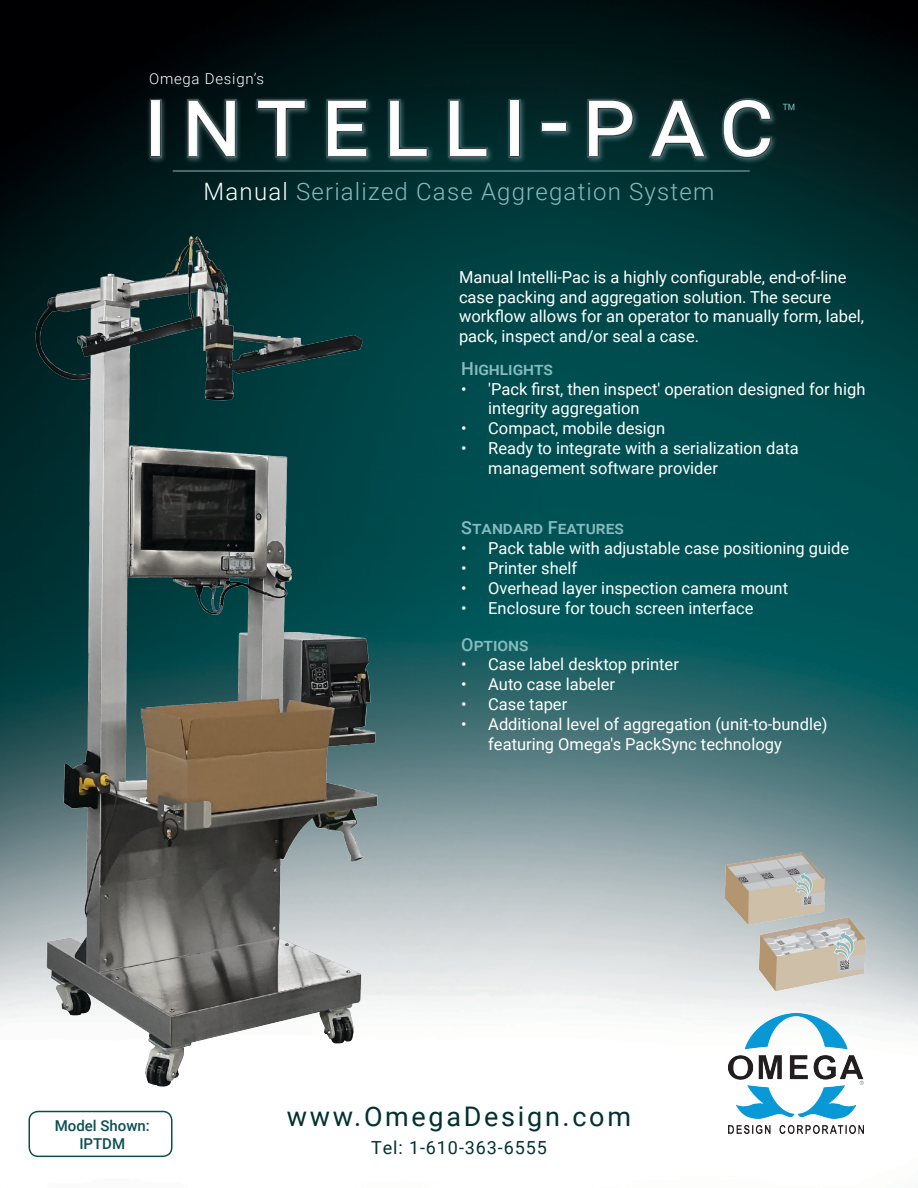
<style>
.page{position:relative;width:918px;height:1188px;background:#fff}
.page>*{position:absolute;margin:0;border:0;box-sizing:border-box;transform-origin:0 0}
.t1{font:97.5px "Roboto";letter-spacing:.15em;color:#fff}
.url{font:27px "Roboto";letter-spacing:.1em;color:#003132}
.Subtitle{font:300 24px "Roboto";letter-spacing:.05em;color:#86babe}
.bullets_header{font:500 18px "Roboto";color:#86babe}
.phone{font:18px "Roboto";letter-spacing:.05em;color:#003132}
.body{font:16.5px/19.8px "Roboto";color:#fff}
.model_shown{font:500 15px "Roboto";color:#0d4f51}
.small_intro_text{font:300 15px "Roboto";letter-spacing:.05em;color:#fff}
.s1{color:#fff}
</style>
<div class="page">
<img style="left:0;top:0;width:918px;height:1158px">
<img style="left:729px;top:1013px;width:135px;height:121px">
<div style="left:44px;top:47px;width:874px;height:144px;background:#86babe;opacity:.75"></div>
<div style="left:28px;top:1111px;width:144px;height:46px;border:2px solid #0d4f51;border-radius:9px"></div>
<img style="left:723px;top:850px;width:143px;height:144px">
<img style="left:13px;top:194px;width:381px;height:901px">
<p class="small_intro_text" style="left:149px;top:68px;width:116px">Omega Design’s</p>
<h1 class="t1" style="left:144px;top:53px;width:631px">Intelli -Pac</h1>
<p class="Subtitle" style="left:204px;top:174px;width:512px"><span class="s1">Manual</span> Serialized Case Aggregation System</p>
<p class="Subtitle" style="left:782px;top:95px;width:16px">™</p>
<p class="body" style="left:459px;top:266px;width:407px">Manual Intelli-Pac is a highly configurable, end-of-line case packing and aggregation solution. The secure workflow allows for an operator to manually form, label, pack, inspect and/or seal a case.</p>
<p class="bullets_header" style="left:461px;top:356px;width:93px">Highlights</p>
<p class="body" style="left:488px;top:378px;width:379px;text-indent:-27px">• 'Pack first, then inspect' operation designed for high integrity aggregation</p>
<p class="body" style="left:461px;top:418px;width:206px">• Compact, mobile design</p>
<p class="body" style="left:488px;top:438px;width:312px;text-indent:-27px">• Ready to integrate with a serialization data management software provider</p>
<p class="bullets_header" style="left:461px;top:515px;width:164px">Standard Features</p>
<p class="body" style="left:461px;top:538px;width:390px">• Pack table with adjustable case positioning guide</p>
<p class="body" style="left:461px;top:558px;width:118px">• Printer shelf</p>
<p class="body" style="left:461px;top:577px;width:328px">• Overhead layer inspection camera mount</p>
<p class="body" style="left:461px;top:597px;width:294px">• Enclosure for touch screen interface</p>
<p class="bullets_header" style="left:461px;top:632px;width:69px">Options</p>
<p class="body" style="left:461px;top:654px;width:219px">• Case label desktop printer</p>
<p class="body" style="left:461px;top:674px;width:155px">• Auto case labeler</p>
<p class="body" style="left:461px;top:694px;width:108px">• Case taper</p>
<p class="body" style="left:488px;top:713px;width:341px;text-indent:-27px">• Additional level of aggregation (unit-to-bundle) featuring Omega's PackSync technology</p>
<p class="model_shown" style="left:55px;top:1115px;width:97px">Model Shown:</p>
<p class="model_shown" style="left:79px;top:1133px;width:47px">IPTDM</p>
<p class="url" style="left:287px;top:1097px;width:346px">www.OmegaDesign.com</p>
<p class="phone" style="left:371px;top:1135px;width:177px">Tel: 1-610-363-6555</p>
</div>
